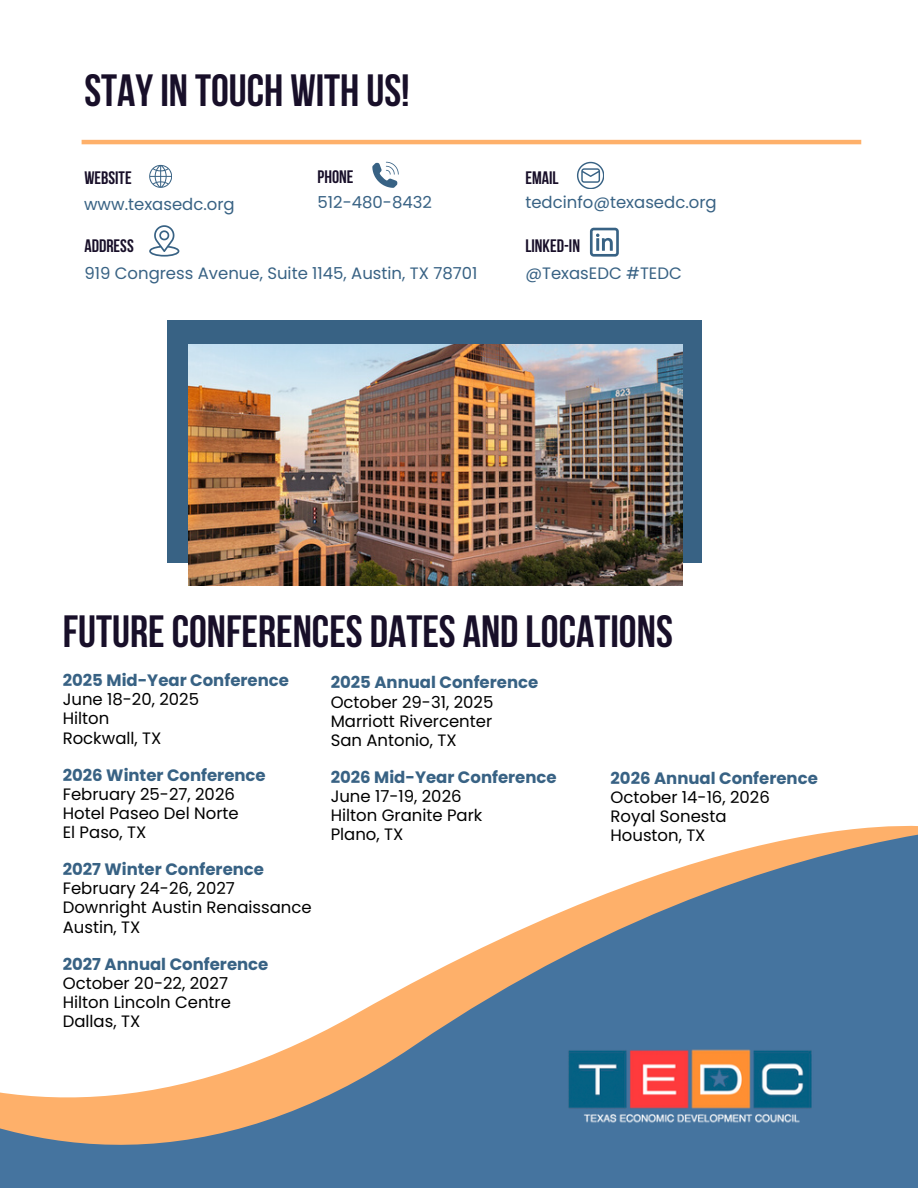
<style>
.page{position:relative;width:918px;height:1188px;background:#fff}
.page>*{position:absolute;margin:0;border:0;box-sizing:border-box;transform-origin:0 0}
.t1{font:700 45px "Bebas Neue";color:#180f29}
.t2{font:700 18px "Bebas Neue";color:#180f29}
.t3{font:16.5px "Poppins";color:#000}
.t4{font:700 16.5px "Poppins";color:#386284}
.t5{font:16.5px "Poppins";color:#386284}
</style>
<div class="page">
<div style="left:168px;top:320px;width:533px;height:243px;background:#386284"></div>
<img style="left:189px;top:345px;width:494px;height:240px">
<svg style="left:149px;top:165px;width:23px;height:22px"></svg>
<svg style="left:372px;top:162px;width:27px;height:26px"></svg>
<svg style="left:577px;top:162px;width:27px;height:27px"></svg>
<svg style="left:149px;top:225px;width:30px;height:32px"></svg>
<svg style="left:590px;top:228px;width:29px;height:29px"></svg>
<svg style="left:0;top:825px;width:918px;height:363px"></svg>
<img style="left:558px;top:1043px;width:268px;height:85px">
<hr style="left:82px;top:140px;width:779px;height:4px;background:#feb06a">
<p class="t1" style="left:84px;top:72px;width:327px">STAYIN TOUCH WITH US!</p>
<h1 class="t2" style="left:84px;top:170px;width:49px">WEBSITE</h1>
<p class="t5" style="left:84px;top:192px;width:152px">www.texasedc.org</p>
<h2 class="t2" style="left:318px;top:169px;width:37px">PHONE</h2>
<p class="t5" style="left:318px;top:191px;width:116px">512-480-8432</p>
<p class="t2" style="left:84px;top:238px;width:51px">ADDRESS</p>
<p class="t5" style="left:84px;top:261px;width:395px">919 Congress Avenue, Suite 1145, Austin, TX 78701</p>
<p class="t2" style="left:525px;top:170px;width:35px">EMAIL</p>
<h2 class="t5" style="left:525px;top:191px;width:193px">tedcinfo@texasedc.org</h2>
<h2 class="t2" style="left:525px;top:238px;width:56px">LINKED-IN</h2>
<p class="t5" style="left:525px;top:261px;width:158px">@TexasEDC #TEDC</p>
<p class="t1" style="left:63px;top:613px;width:612px">FUTURECONFERENCES DATES AND LOCATIONS</p>
<p class="t4" style="left:63px;top:669px;width:228px">2025 Mid-Year Conference</p>
<h2 class="t3" style="left:63px;top:688px;width:138px">June 18-20, 2025</h2>
<p class="t3" style="left:63px;top:707px;width:48px">Hilton</p>
<h2 class="t3" style="left:63px;top:726px;width:100px">Rockwall, TX</h2>
<p class="t4" style="left:331px;top:671px;width:209px">2025 Annual Conference</p>
<p class="t3" style="left:331px;top:690px;width:164px">October 29-31, 2025</p>
<p class="t3" style="left:331px;top:709px;width:163px">Marriott Rivercenter</p>
<h1 class="t3" style="left:331px;top:728px;width:127px">San Antonio, TX</h1>
<p class="t4" style="left:63px;top:763px;width:205px">2026 Winter Conference</p>
<p class="t3" style="left:63px;top:782px;width:174px">February 25-27, 2026</p>
<p class="t3" style="left:63px;top:802px;width:177px">Hotel Paseo Del Norte</p>
<p class="t3" style="left:63px;top:821px;width:85px">El Paso, TX</p>
<p class="t4" style="left:63px;top:858px;width:203px">2027 Winter Conference</p>
<p class="t3" style="left:63px;top:877px;width:174px">February 24-26, 2027</p>
<p class="t3" style="left:63px;top:896px;width:251px">Downright Austin Renaissance</p>
<p class="t3" style="left:63px;top:915px;width:79px">Austin, TX</p>
<p class="t4" style="left:63px;top:952px;width:207px">2027 Annual Conference</p>
<p class="t3" style="left:63px;top:971px;width:167px">October 20-22, 2027</p>
<p class="t3" style="left:63px;top:991px;width:170px">Hilton Lincoln Centre</p>
<p class="t3" style="left:63px;top:1010px;width:79px">Dallas, TX</p>
<p class="t4" style="left:331px;top:766px;width:228px">2026 Mid-Year Conference</p>
<p class="t3" style="left:331px;top:785px;width:132px">June 17-19, 2026</p>
<p class="t3" style="left:331px;top:804px;width:153px">Hilton Granite Park</p>
<p class="t3" style="left:331px;top:823px;width:74px">Plano, TX</p>
<p class="t4" style="left:611px;top:767px;width:209px">2026 Annual Conference</p>
<p class="t3" style="left:611px;top:786px;width:161px">October 14-16, 2026</p>
<p class="t3" style="left:611px;top:805px;width:118px">Royal Sonesta</p>
<p class="t3" style="left:611px;top:824px;width:97px">Houston, TX</p>
</div>
